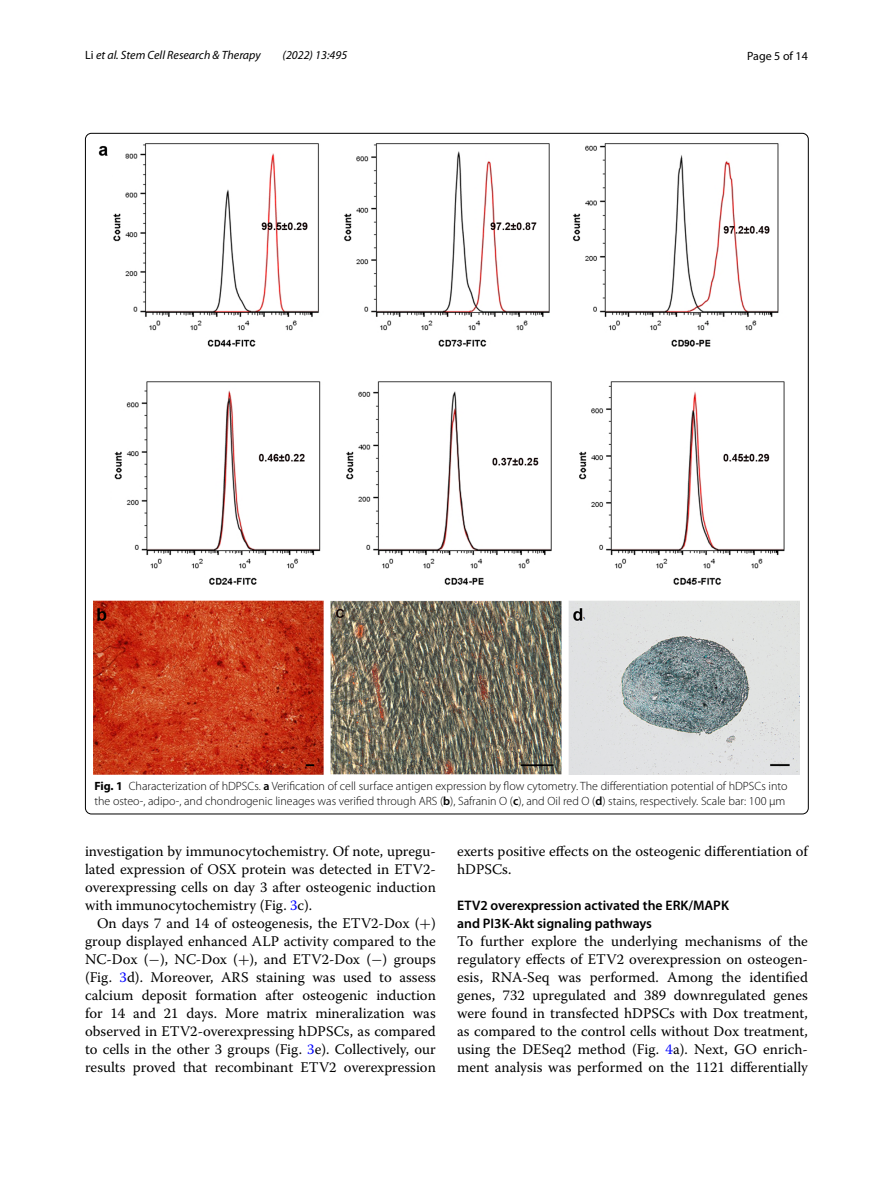
<style>
.page{position:relative;width:893px;height:1187px;background:#fff}
.page>*{position:absolute;margin:0;border:0;box-sizing:border-box;transform-origin:0 0}
.t1{font:14.7px/18px "Warnock Pro";color:#000;text-align:justify}
.t2{font:600 13.8px/18px "Myriad Pro";color:#000}
.t3{font:300 12px/15px "Myriad Pro";color:#000}
.t4{font:italic 12px "Myriad Pro";color:#000}
.t5{font:12px "Myriad Pro";color:#000}
.s1{font-style:normal}
.s2{font-weight:700}
.s3{font-weight:600}
.s4{color:#00f}
.s5{font-family:"MTSY"}
</style>
<div class="page">
<img style="left:94px;top:143px;width:706px;height:631px">
<p class="t4" style="left:85px;top:48px;width:177px"><span class="s1">Li</span> et al. Stem Cell Research &amp; Therapy</p>
<p class="t4" style="left:283px;top:48px;width:66px">(2022) 13:495</p>
<p class="t5" style="left:747px;top:48px;width:62px">Page 5 of 14</p>
<p class="t3" style="left:94px;top:778px;width:694px"><span class="s2">Fig. 1</span> Characterization of hDPSCs. <span class="s3">a</span> Verification of cell surface antigen expression by flow cytometry. The differentiation potential of hDPSCs into the osteo-, adipo-, and chondrogenic lineages was verified through ARS (<span class="s3">b</span>), Safranin O (<span class="s3">c</span>), and Oil red O (<span class="s3">d</span>) stains, respectively. Scale bar: 100 μm</p>
<p class="t1" style="left:85px;top:841px;width:352px">investigation by immunocytochemistry. Of note, upregu&shy;lated expression of OSX protein was detected in ETV2- overexpressing cells on day 3 after osteogenic induction with immunocytochemistry (Fig. <span class="s4">3</span>c).</p>
<p class="t1" style="left:85px;top:913px;width:352px;text-indent:12px">On days 7 and 14 of osteogenesis, the ETV2-Dox (<span class="s5">+</span>) group displayed enhanced ALP activity compared to the NC-Dox (<span class="s5">−</span>), NC-Dox (<span class="s5">+</span>), and ETV2-Dox (<span class="s5">−</span>) groups (Fig. <span class="s4">3</span>d). Moreover, ARS staining was used to assess calcium deposit formation after osteogenic induction for 14 and 21 days. More matrix mineralization was observed in ETV2-overexpressing hDPSCs, as compared to cells in the other 3 groups (Fig. <span class="s4">3</span>e). Collectively, our results proved that recombinant ETV2 overexpression</p>
<p class="t1" style="left:457px;top:841px;width:352px">exerts positive effects on the osteogenic differentiation of hDPSCs.</p>
<p class="t2" style="left:457px;top:895px;width:273px">ETV2 overexpression activated the ERK/MAPK and PI3K‑Akt signaling pathways</p>
<p class="t1" style="left:457px;top:931px;width:352px">To further explore the underlying mechanisms of the regulatory effects of ETV2 overexpression on osteogen&shy;esis, RNA-Seq was performed. Among the identified genes, 732 upregulated and 389 downregulated genes were found in transfected hDPSCs with Dox treatment, as compared to the control cells without Dox treatment, using the DESeq2 method (Fig. <span class="s4">4</span>a). Next, GO enrich&shy;ment analysis was performed on the 1121 differentially</p>
</div>
